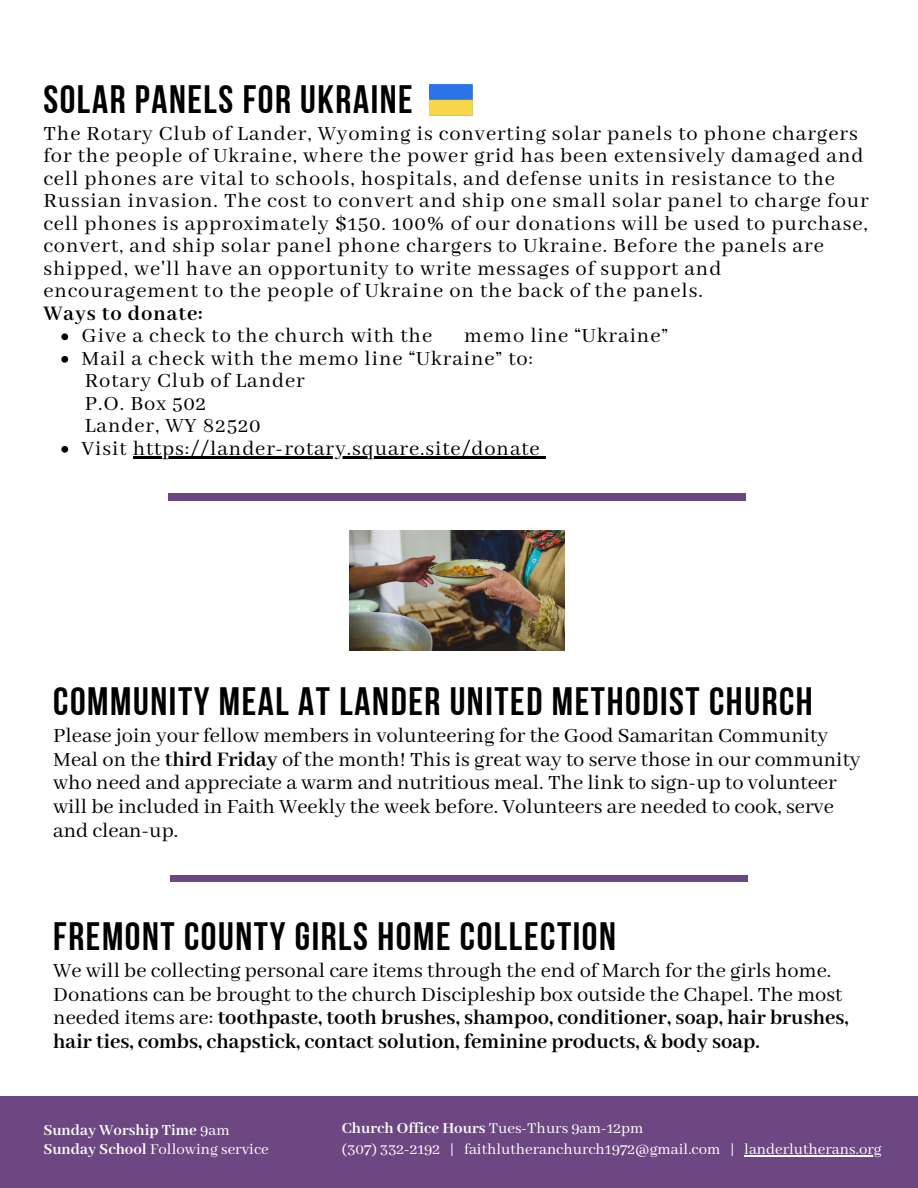
<style>
.page{position:relative;width:918px;height:1188px;background:#fff}
.page>*{position:absolute;margin:0;border:0;box-sizing:border-box;transform-origin:0 0}
.t1{font:39.45px "Bebas Neue Cyrillic";letter-spacing:.04em;color:#000}
.t2{font:22.5px/22.5px "Abhaya Libre";letter-spacing:.04em;color:#000}
.t3{font:22.5px/23.7px "Abhaya Libre";color:#000}
.t4{font:16.8px "Abhaya Libre";color:#fff}
.t5{font:700 16.8px "Abhaya Libre";color:#fff}
.s1{font-weight:700}
.s2{font-weight:400}
</style>
<div class="page">
<div style="left:0;top:1096px;width:918px;height:92px;background:#6d4782"></div>
<svg style="left:429px;top:84px;width:44px;height:32px"></svg>
<img style="left:349px;top:531px;width:215px;height:120px">
<div style="left:168px;top:494px;width:577px;height:6px;background:#6d4782"></div>
<hr style="left:744px;top:1155px;width:138px;height:1px;background:#fff">
<svg style="left:61px;top:333px;width:7px;height:7px"></svg>
<svg style="left:61px;top:356px;width:7px;height:7px"></svg>
<svg style="left:61px;top:446px;width:7px;height:7px"></svg>
<hr style="left:133px;top:456px;width:408px;height:2px;background:#000">
<div style="left:170px;top:875px;width:577px;height:7px;background:#6d4782"></div>
<h1 class="t1" style="left:43px;top:83px;width:371px">SOLAR PANELS FOR UKRAINE</h1>
<p class="t2" style="left:43px;top:123px;width:827px">The Rotary Club of Lander, Wyoming is converting solar panels to phone chargers for the people of Ukraine, where the power grid has been extensively damaged and cell phones are vital to schools, hospitals, and defense units in resistance to the Russian invasion. The cost to convert and ship one small solar panel to charge four cell phones is approximately $150. 100% of our donations will be used to purchase, convert, and ship solar panel phone chargers to Ukraine. Before the panels are shipped, we'll have an opportunity to write messages of support and encouragement to the people of Ukraine on the back of the panels.<br><span class="s1">Ways to donate:</span></p>
<p class="t2" style="left:82px;top:326px;width:352px">Give a check to the church with the</p>
<p class="t2" style="left:464px;top:326px;width:205px">memo line “Ukraine”</p>
<p class="t2" style="left:82px;top:348px;width:453px">Mail a check with the memo line “Ukraine” to:</p>
<h1 class="t2" style="left:85px;top:371px;width:221px">Rotary Club of Lander<br>P.O. Box 502<br>Lander, WY 82520</h1>
<h2 class="t2" style="left:82px;top:438px;width:460px">Visit https://lander-rotary.square.site/donate</h2>
<p class="t1" style="left:53px;top:685px;width:761px">COMMUNITY MEAL AT LANDER UNITED METHODIST CHURCH</p>
<h2 class="t3" style="left:53px;top:725px;width:809px">Please join your fellow members in volunteering for the Good Samaritan Community Meal on the <span class="s1">third Friday</span> of the month! This is great way to serve those in our community who need and appreciate a warm and nutritious meal. The link to sign-up to volunteer will be included in Faith Weekly the week before. Volunteers are needed to cook, serve and clean-up.</h2>
<p class="t1" style="left:53px;top:920px;width:564px">FREMONT COUNTY GIRLS HOME COLLECTION</p>
<p class="t3" style="left:53px;top:960px;width:797px">We will be collecting personal care items through the end of March for the girls home.<br>Donations can be brought to the church Discipleship box outside the Chapel. The most needed items are: <span class="s1">toothpaste, tooth brushes, shampoo, conditioner, soap, hair brushes, hair ties, combs, chapstick, contact solution, feminine products, &amp; body soap.</span></p>
<h2 class="t5" style="left:43px;top:1121px;width:188px">Sunday Worship Time <span class="s2">9am</span></h2>
<p class="t4" style="left:342px;top:1119px;width:303px"><span class="s1">Church Office Hours</span> Tues-Thurs 9am-12pm</p>
<h2 class="t4" style="left:43px;top:1140px;width:227px"><span class="s1">Sunday School</span> Following service</h2>
<p class="t4" style="left:342px;top:1140px;width:394px">(307) 332-2192 | faithlutheranchurch1972@gmail.com |</p>
<p class="t4" style="left:744px;top:1140px;width:139px">landerlutherans.org</p>
</div>
